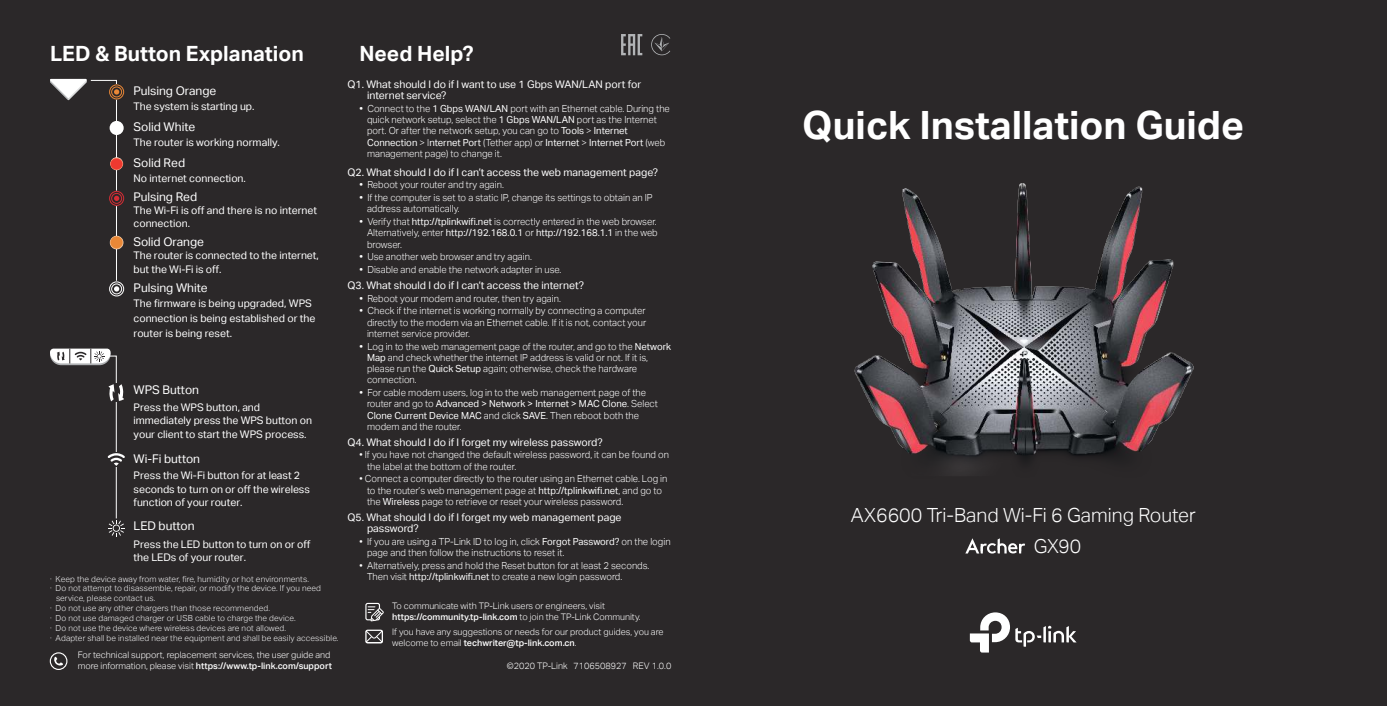
<style>
.page{position:relative;width:1387px;height:706px;background:#fff}
.page>*{position:absolute;margin:0;border:0;box-sizing:border-box;transform-origin:0 0}
.t1{font:39px "TP Link Aktiv Bold";color:#fff}
.t2{font:21px "TP Link Aktiv Bold";color:#fff}
.t3{font:19.5px "TP Link Aktiv Light";color:#fff}
.t4{font:19.2px "TP Link Aktiv Light";color:#fff}
.t5{font:12px "TP Link Aktiv Regular";letter-spacing:-.005em;color:#fff}
.t6{font:10.5px/13.5px "TP Link Aktiv Regular";color:#fff}
.t7{font:9.75px/11.2px "TP Link Aktiv Light";color:#fff}
.t8{font:9.75px "TP Link Aktiv Regular";color:#fff}
.t9{font:9px "TP Link Aktiv Light";color:#fff}
.t10{font:9px "TP Link Aktiv Medium";color:#fff}
.t11{font:8.25px "TP Link Aktiv Light";letter-spacing:.015em;color:#f1f1f2}
.s1{font-family:"TP Link Aktiv Light"}
.s2{font-family:"TP Link Aktiv Regular"}
</style>
<div class="page">
<div style="left:0;top:0;width:1386px;height:706px;background:#2b2829"></div>
<img style="left:854px;top:183px;width:340px;height:289px">
<svg style="left:969px;top:612px;width:40px;height:40px"></svg>
<svg style="left:1015px;top:626px;width:61px;height:21px"></svg>
<svg style="left:965px;top:538px;width:60px;height:15px"></svg>
<svg style="left:50px;top:349px;width:75px;height:188px"></svg>
<svg style="left:621px;top:34px;width:21px;height:21px"></svg>
<svg style="left:651px;top:34px;width:19px;height:21px"></svg>
<svg style="left:365px;top:629px;width:18px;height:15px"></svg>
<div style="left:365px;top:603px;width:15px;height:17px;border:1px solid #fff;border-radius:2px"></div>
<svg style="left:368px;top:606px;width:16px;height:15px"></svg>
<div style="left:50px;top:652px;width:17px;height:18px;border:1px solid #fff;border-radius:50%"></div>
<svg style="left:54px;top:657px;width:9px;height:8px"></svg>
<div style="left:109px;top:282px;width:15px;height:14px;border:1px solid #fff;border-radius:50%"></div>
<div style="left:111px;top:284px;width:11px;height:10px;border:1px solid #fff;border-radius:50%"></div>
<div style="left:109px;top:85px;width:15px;height:14px;border:1px solid #e88737;border-radius:50%"></div>
<div style="left:109px;top:191px;width:15px;height:15px;border:1px solid #d32d35;border-radius:50%"></div>
<svg style="left:50px;top:79px;width:73px;height:212px"></svg>
<h2 class="t2" style="left:50px;top:45px;width:255px">LED &amp; Button Explanation</h2>
<p class="t5" style="left:133px;top:86px;width:84px">Pulsing Orange</p>
<p class="t6" style="left:133px;top:100px;width:122px">The system is starting up.</p>
<p class="t5" style="left:133px;top:122px;width:63px">Solid White</p>
<p class="t6" style="left:133px;top:137px;width:148px">The router is working normally.</p>
<p class="t5" style="left:133px;top:158px;width:53px">Solid Red</p>
<p class="t6" style="left:133px;top:173px;width:114px">No internet connection.</p>
<p class="t5" style="left:133px;top:192px;width:65px">Pulsing Red</p>
<p class="t6" style="left:133px;top:204px;width:185px;line-height:12.6px">The Wi-Fi is off and there is no internet connection.</p>
<p class="t5" style="left:133px;top:237px;width:72px">Solid Orange</p>
<p class="t6" style="left:133px;top:250px;width:187px">The router is connected to the internet, but the Wi-Fi is off.</p>
<p class="t5" style="left:133px;top:283px;width:76px">Pulsing White</p>
<p class="t6" style="left:133px;top:296px;width:183px;line-height:15px">The firmware is being upgraded, WPS connection is being established or the router is being reset.</p>
<p class="t5" style="left:134px;top:385px;width:67px">WPS Button</p>
<p class="t6" style="left:134px;top:401px;width:180px">Press the WPS button, and immediately press the WPS button on your client to start the WPS process.</p>
<p class="t5" style="left:134px;top:453px;width:68px">Wi-Fi button</p>
<p class="t6" style="left:134px;top:469px;width:178px">Press the Wi-Fi button for at least 2 seconds to turn on or off the wireless function of your router.</p>
<p class="t5" style="left:134px;top:521px;width:62px">LED button</p>
<p class="t6" style="left:134px;top:537px;width:178px">Press the LED button to turn on or off the LEDs of your router.</p>
<p class="t11" style="left:50px;top:574px;width:260px">· Keep the device away from water, fire, humidity or hot environments.</p>
<p class="t11" style="left:50px;top:585px;width:272px">· Do not attempt to disassemble, repair, or modify the device. If you need</p>
<p class="t11" style="left:56px;top:595px;width:101px">service, please contact us.</p>
<p class="t11" style="left:50px;top:605px;width:221px">· Do not use any other chargers than those recommended.</p>
<p class="t11" style="left:50px;top:613px;width:247px">· Do not use damaged charger or USB cable to charge the device.</p>
<p class="t11" style="left:50px;top:625px;width:237px">· Do not use the device where wireless devices are not allowed.</p>
<p class="t11" style="left:50px;top:635px;width:290px">· Adapter shall be installed near the equipment and shall be easily accessible.</p>
<p class="t9" style="left:78px;top:650px;width:254px">For technical support, replacement services, the user guide and</p>
<p class="t10" style="left:78px;top:662px;width:256px"><span class="s1">more information, please visit</span> https://www.tp-link.com/support</p>
<h2 class="t2" style="left:359px;top:45px;width:115px">Need Help?</h2>
<p class="t6" style="left:367px;top:79px;width:276px;line-height:11.2px;text-indent:-19px">Q1. What should I do if I want to use 1 Gbps WAN/LAN port for internet service?</p>
<p class="t7" style="left:367px;top:104px;width:304px;text-indent:-8px"><span class="s2">•</span> Connect to the <span class="s2">1 Gbps WAN/LAN</span> port with an Ethernet cable. During the quick network setup, select the <span class="s2">1 Gbps WAN/LAN</span> port as the Internet port. Or after the network setup, you can go to <span class="s2">Tools</span> &gt; <span class="s2">Internet</span></p>
<p class="t8" style="left:367px;top:138px;width:300px">Connection <span class="s1">&gt; I</span>nternet Port <span class="s1">(Tether app) or</span> Internet <span class="s1">&gt;</span> Internet Port <span class="s1">(web</span></p>
<p class="t7" style="left:367px;top:149px;width:136px">management page) to change it.</p>
<p class="t6" style="left:347px;top:166px;width:312px">Q2. What should I do if I can’t access the web management page?</p>
<p class="t7" style="left:359px;top:179px;width:146px"><span class="s2">•</span> Reboot your router and try again.</p>
<p class="t7" style="left:367px;top:192px;width:287px;text-indent:-7px"><span class="s2">•</span> If the computer is set to a static IP, change its settings to obtain an IP address automatically.</p>
<p class="t7" style="left:359px;top:217px;width:299px"><span class="s2">•</span> Verify that <span class="s2">http://tplinkwifi.net</span> is correctly entered in the web browser.</p>
<p class="t8" style="left:367px;top:229px;width:292px"><span class="s1">Alternatively, enter</span> http://192.168.0.1 <span class="s1">or</span> http://192.168.1.1 <span class="s1">in the web</span></p>
<p class="t7" style="left:367px;top:239px;width:37px">browser.</p>
<p class="t7" style="left:359px;top:252px;width:174px"><span class="s2">•</span> Use another web browser and try again.</p>
<p class="t7" style="left:359px;top:265px;width:203px"><span class="s2">•</span> Disable and enable the network adapter in use.</p>
<p class="t6" style="left:347px;top:279px;width:238px">Q3. What should I do if I can’t access the internet?</p>
<p class="t7" style="left:359px;top:293px;width:203px"><span class="s2">•</span> Reboot your modem and router, then try again.</p>
<p class="t7" style="left:367px;top:306px;width:281px;text-align:justify;text-indent:-7px"><span class="s2">•</span> Check if the internet is working normally by connecting a computer directly to the modem via an Ethernet cable. If it is not, contact your internet service provider.</p>
<p class="t7" style="left:367px;top:341px;width:305px;text-indent:-7px"><span class="s2">•</span> Log in to the web management page of the router, and go to the <span class="s2">Network Map</span> and check whether the internet IP address is valid or not. If it is, please run the <span class="s2">Quick Setup</span> again; otherwise, check the hardware connection.</p>
<p class="t7" style="left:359px;top:387px;width:288px"><span class="s2">•</span> For cable modem users, log in to the web management page of the</p>
<p class="t8" style="left:367px;top:400px;width:292px"><span class="s1">router and go to</span> Advanced &gt; Network &gt; Internet &gt; MAC Clone<span class="s1">. Select</span></p>
<p class="t7" style="left:367px;top:410px;width:273px"><span class="s2">Clone Current Device MAC</span> and click <span class="s2">SAVE</span>. Then reboot both the modem and the router.</p>
<p class="t6" style="left:347px;top:436px;width:257px">Q4. What should I do if I forget my wireless password?</p>
<p class="t7" style="left:367px;top:450px;width:303px;text-indent:-8px">• If you have not changed the default wireless password, it can be found on the label at the bottom of the router.</p>
<p class="t7" style="left:367px;top:474px;width:302px;text-indent:-8px">• Connect a computer directly to the router using an Ethernet cable. Log in to the router’s web management page at <span class="s2">http://tplinkwifi.net</span>, and go to the <span class="s2">Wireless</span> page to retrieve or reset your wireless password.</p>
<p class="t6" style="left:367px;top:512px;width:256px;line-height:11.2px;text-indent:-19px">Q5. What should I do if I forget my web management page password?</p>
<p class="t7" style="left:367px;top:536px;width:305px;text-indent:-7px">• If you are using a TP-Link ID to log in, click <span class="s2">Forgot Password?</span> on the login page and then follow the instructions to reset it.</p>
<p class="t7" style="left:367px;top:560px;width:284px;text-indent:-7px">• Alternatively, press and hold the Reset button for at least 2 seconds.<br>Then visit <span class="s2">http://tplinkwifi.net</span> to create a new login password.</p>
<p class="t9" style="left:392px;top:601px;width:214px">To communicate with TP-Link users or engineers, visit</p>
<p class="t10" style="left:392px;top:613px;width:250px">https://community.tp-link.com <span class="s1">to join the TP-Link Community.</span></p>
<p class="t9" style="left:392px;top:628px;width:273px">If you have any suggestions or needs for our product guides, you are</p>
<p class="t10" style="left:392px;top:639px;width:186px"><span class="s1">welcome to email</span> techwriter@tp-link.com.cn<span class="s1">.</span></p>
<p class="t9" style="left:507px;top:662px;width:166px">©2020 TP-Link 7106508927 REV 1.0.0</p>
<h1 class="t1" style="left:802px;top:109px;width:443px">Quick Installation Guide</h1>
<h3 class="t3" style="left:850px;top:504px;width:346px">AX6600 Tri-Band Wi-Fi 6 Gaming Router</h3>
<h3 class="t4" style="left:1033px;top:535px;width:49px">GX90</h3>
</div>
